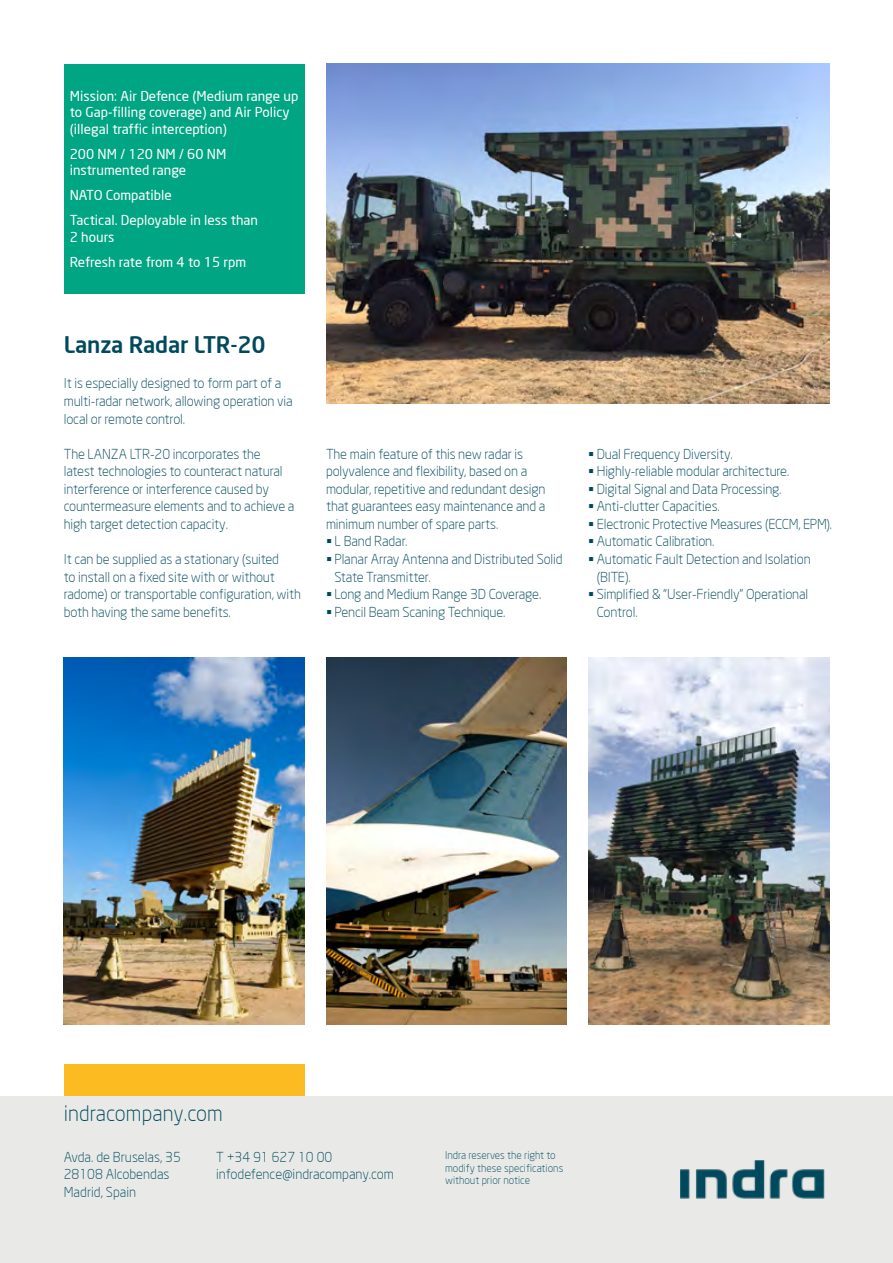
<style>
.page{position:relative;width:893px;height:1263px;background:#fff}
.page>*{position:absolute;margin:0;border:0;box-sizing:border-box;transform-origin:0 0}
.t1{font:500 22.5px "Neo Sans";letter-spacing:-.01em;color:#00495d}
.t2{font:300 21px "Neo Sans";letter-spacing:.005em;color:#00495d}
.t3{font:300 13.5px/17.5px "Neo Sans";letter-spacing:-.01em;color:#00495d}
.t4{font:13.5px/16.5px "Neo Sans";color:#fff}
.t5{font:300 10.5px/12px "Neo Sans";color:#00495d}
</style>
<div class="page">
<div style="left:64px;top:64px;width:241px;height:229px;background:#00a583"></div>
<div style="left:64px;top:1064px;width:241px;height:32px;background:#fbbb21"></div>
<div style="left:0;top:1096px;width:893px;height:167px;background:#e9eae8"></div>
<img style="left:680px;top:1160px;width:145px;height:39px">
<img style="left:64px;top:657px;width:241px;height:368px">
<img style="left:326px;top:657px;width:241px;height:368px">
<img style="left:588px;top:657px;width:241px;height:368px">
<img style="left:326px;top:64px;width:503px;height:340px">
<p class="t4" style="left:70px;top:87px;width:230px">Mission: Air Defence (Medium range up to Gap-filling coverage) and Air Policy (illegal traffic interception)</p>
<p class="t4" style="left:70px;top:145px;width:158px">200 NM / 120 NM / 60 NM instrumented range</p>
<p class="t4" style="left:70px;top:183px;width:190px;line-height:25px">NATO Compatible<br>Tactical. Deployable in less than</p>
<p class="t4" style="left:70px;top:224px;width:178px;line-height:25px">2 hours<br>Refresh rate from 4 to 15 rpm</p>
<h1 class="t1" style="left:64px;top:331px;width:203px">Lanza Radar LTR-20</h1>
<p class="t3" style="left:64px;top:375px;width:231px">It is especially designed to form part of a multi-radar network, allowing operation via local or remote control.</p>
<p class="t3" style="left:64px;top:445px;width:232px">The LANZA LTR-20 incorporates the latest technologies to counteract natural interference or interference caused by countermeasure elements and to achieve a high target detection capacity.</p>
<p class="t3" style="left:64px;top:550px;width:239px">It can be supplied as a stationary (suited<br>to install on a fixed site with or without radome) or transportable configuration, with both having the same benefits.</p>
<p class="t3" style="left:326px;top:445px;width:199px">The main feature of this new radar is</p>
<p class="t3" style="left:326px;top:462px;width:203px">polyvalence and flexibility, based on a</p>
<p class="t3" style="left:326px;top:480px;width:221px">modular, repetitive and redundant design</p>
<p class="t3" style="left:326px;top:497px;width:221px">that guarantees easy maintenance and a</p>
<p class="t3" style="left:326px;top:515px;width:174px">minimum number of spare parts.</p>
<p class="t3" style="left:334px;top:533px;width:75px">L Band Radar.</p>
<p class="t3" style="left:334px;top:550px;width:230px">Planar Array Antenna and Distributed Solid</p>
<p class="t3" style="left:334px;top:568px;width:98px">State Transmitter.</p>
<p class="t3" style="left:334px;top:585px;width:208px">Long and Medium Range 3D Coverage.</p>
<p class="t3" style="left:334px;top:603px;width:173px">Pencil Beam Scaning Technique.</p>
<p class="t3" style="left:597px;top:445px;width:237px">Dual Frequency Diversity.<br>Highly-reliable modular architecture.<br>Digital Signal and Data Processing.<br>Anti-clutter Capacities.<br>Electronic Protective Measures (ECCM, EPM).<br>Automatic Calibration.<br>Automatic Fault Detection and Isolation (BITE).<br>Simplified &amp; “User-Friendly” Operational<br>Control.</p>
<h2 class="t2" style="left:64px;top:1101px;width:160px">indracompany.com</h2>
<p class="t3" style="left:64px;top:1148px;width:119px">Avda. de Bruselas, 35<br>28108 Alcobendas<br>Madrid, Spain</p>
<p class="t3" style="left:216px;top:1148px;width:179px">T +34 91 627 10 00 infodefence@indracompany.com</p>
<p class="t5" style="left:445px;top:1149px;width:120px">Indra reserves the right to modify these specifications without prior notice</p>
</div>
